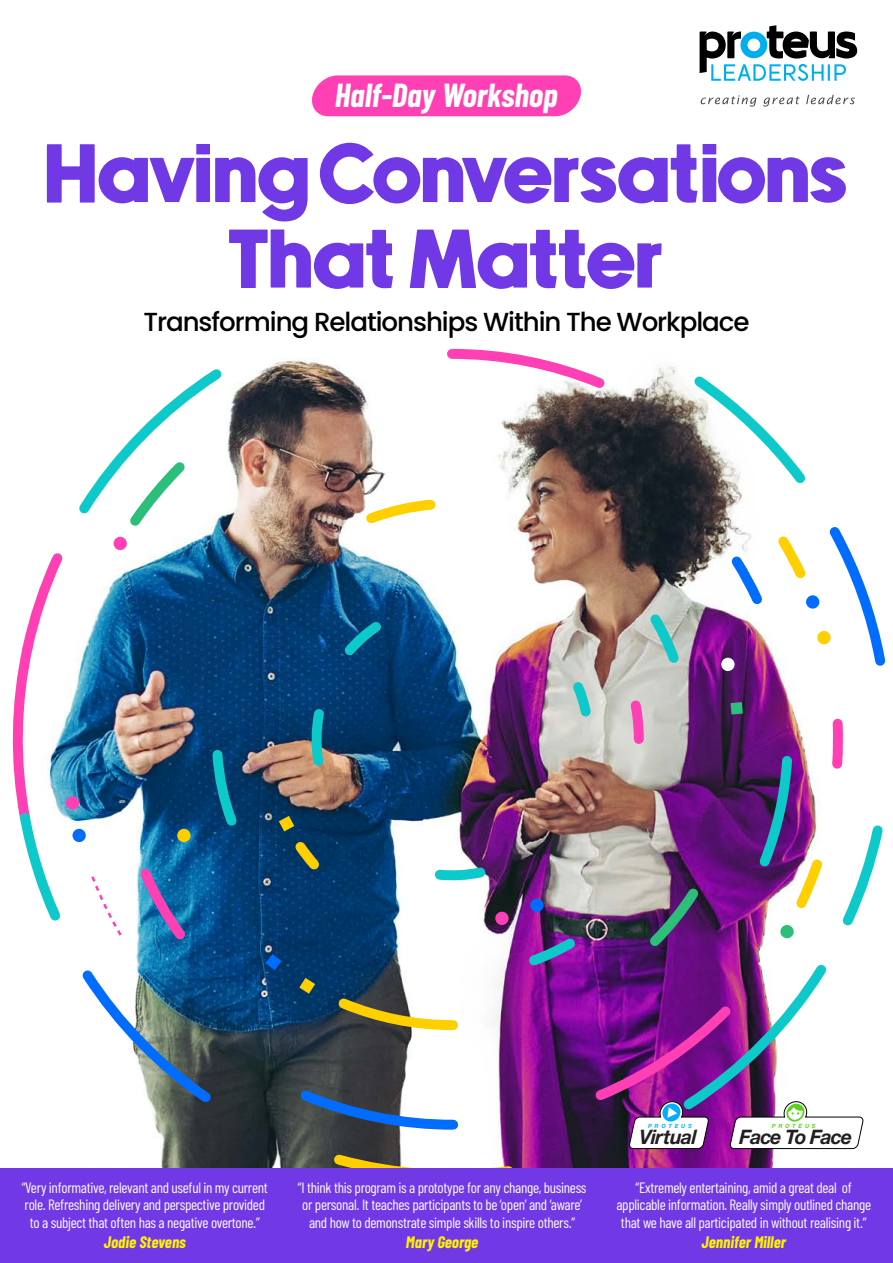
<style>
.page{position:relative;width:893px;height:1263px;background:#fff}
.page>*{position:absolute;margin:0;border:0;box-sizing:border-box;transform-origin:0 0}
.t1{font:83.55px "Newake Demo";letter-spacing:-.025em;color:#7139e6}
.subheading{font:italic 700 33.3px "Barlow Condensed";color:#fff}
.t2{font:500 26.1px "Poppins";letter-spacing:-.04em;color:#000}
.t3{font:italic 700 19.95px "Helvetica Neue LT Std";letter-spacing:-.035em;color:#231f20}
.copy{font:italic 700 16.65px "Barlow Condensed";color:#fff200}
.copy-2{font:15px/17.4px "Barlow Condensed";letter-spacing:-.02em;color:#fff;text-align:center}
.t4{font:italic 700 5.7px "Helvetica Neue LT Std";letter-spacing:.5em;color:#59d31c}
.t5{font:italic 700 5.7px "Helvetica Neue LT Std";letter-spacing:.5em;color:#00adff}
</style>
<div class="page">
<img style="left:12px;top:368px;width:254px;height:800px">
<svg style="left:13px;top:545px;width:58px;height:384px"></svg>
<svg style="left:74px;top:962px;width:146px;height:149px"></svg>
<svg style="left:89px;top:860px;width:105px;height:88px"></svg>
<svg style="left:207px;top:744px;width:37px;height:89px;background:#045981"></svg>
<svg style="left:71px;top:368px;width:159px;height:167px"></svg>
<div style="left:66px;top:796px;width:13px;height:13px;background:#ff40b4;border-radius:50%"></div>
<div style="left:73px;top:829px;width:13px;height:13px;background:#006dff;border-radius:50%"></div>
<div style="left:177px;top:829px;width:14px;height:13px;background:#ffcf00;border-radius:50%"></div>
<div style="left:119px;top:937px;width:13px;height:13px;background:#fff;border-radius:50%"></div>
<div style="left:114px;top:537px;width:13px;height:13px;background:#ff40b4;border-radius:50%"></div>
<div style="left:312px;top:75px;width:269px;height:41px;background:#ff40b4"></div>
<svg style="left:700px;top:25px;width:157px;height:56px"></svg>
<svg style="left:701px;top:95px;width:55px;height:12px"></svg>
<svg style="left:763px;top:96px;width:37px;height:11px"></svg>
<svg style="left:806px;top:95px;width:49px;height:9px"></svg>
<img style="left:266px;top:348px;width:619px;height:820px">
<div style="left:0;top:1168px;width:893px;height:95px;background:#7139e6"></div>
<p class="subheading" style="left:335px;top:74px;width:224px">Half-Day Workshop</p>
<p class="t1" style="left:44px;top:143px;width:806px">Having Conversations</p>
<p class="t1" style="left:229px;top:228px;width:437px">That Matter</p>
<p class="t2" style="left:143px;top:307px;width:608px">Transforming Relationships Within The Workplace</p>
<p class="copy-2" style="left:22px;top:1178px;width:248px">“Very informative, relevant and useful in my current role. Refreshing delivery and perspective provided to a subject that often has a negative overtone.”</p>
<p class="copy" style="left:104px;top:1231px;width:84px">Jodie Stevens</p>
<p class="copy-2" style="left:298px;top:1178px;width:290px">“I think this program is a prototype for any change, business or personal. It teaches participants to be ‘open’ and ‘aware’ and how to demonstrate simple skills to inspire others.”</p>
<p class="copy" style="left:406px;top:1231px;width:74px">Mary George</p>
<p class="t5" style="left:648px;top:1122px;width:45px">PROTEUS</p>
<p class="t3" style="left:639px;top:1125px;width:59px">Virtual</p>
<p class="t4" style="left:772px;top:1122px;width:45px">PROTEUS</p>
<p class="t3" style="left:739px;top:1125px;width:115px">Face To Face</p>
<p class="copy-2" style="left:616px;top:1178px;width:256px">“Extremely entertaining, amid a great deal of applicable information. Really simply outlined change that we have all participated in without realising it.”</p>
<p class="copy" style="left:702px;top:1231px;width:86px">Jennifer Miller</p>
</div>
